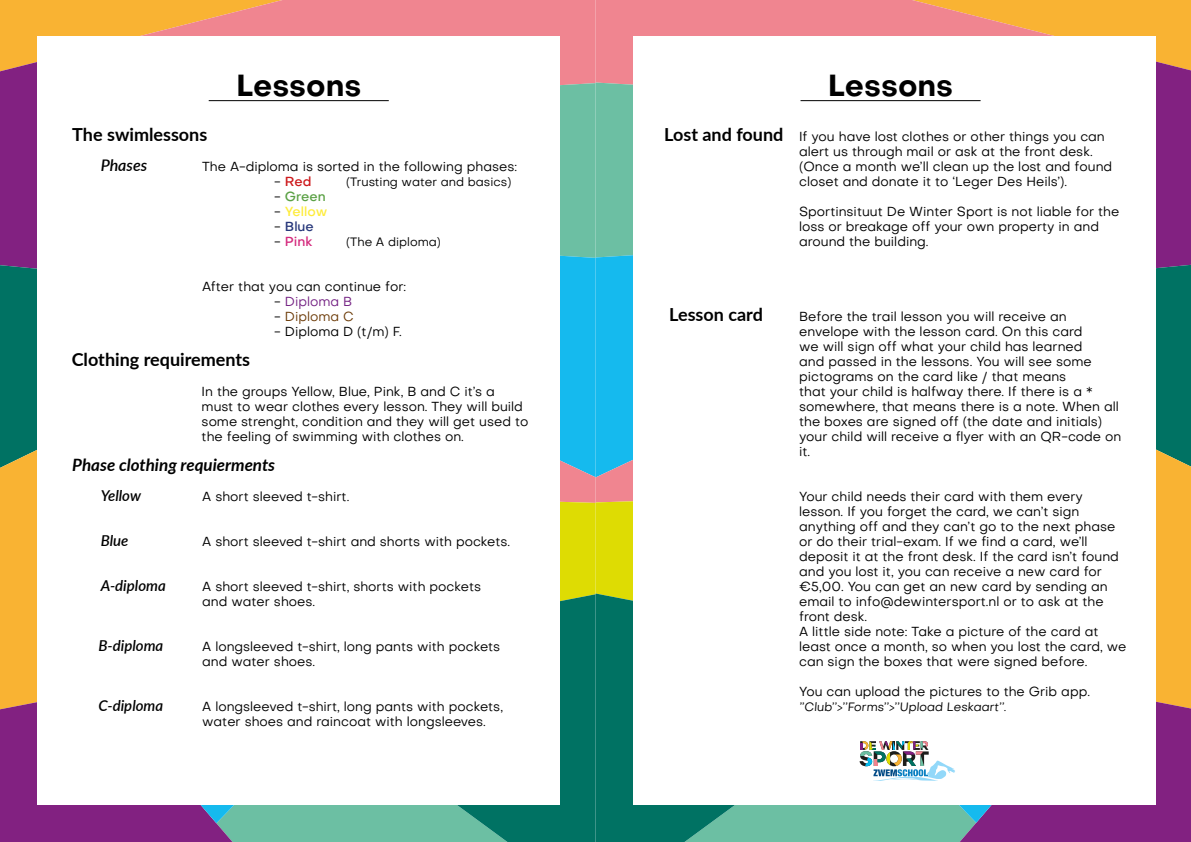
<style>
.page{position:relative;width:1191px;height:842px;background:#fff}
.page>*{position:absolute;margin:0;border:0;box-sizing:border-box;transform-origin:0 0}
.t1{font:700 30px "Objective";color:#000}
.t2{font:700 18px "Lato";color:#000}
.t3{font:italic 700 17px "Lato";color:#000}
.t4{font:italic 600 16px "Lato";color:#000}
.t5{font:italic 600 15px "Lato";color:#000}
.t6{font:13px/15px "Objective";color:#000}
.t7{font:13px "Objective";color:#742283}
.t8{font:13px "Objective";color:#6c3b08}
.t9{font:500 13px "Objective";color:#feec3c}
.t10{font:500 13px "Objective";color:#5ba145}
.t11{font:500 13px "Objective";color:#28387b}
.t12{font:500 13px "Objective";color:#d42a7d}
.t13{font:500 13px "Objective";color:#cd191c}
.t14{font:italic 12px "Objective";color:#000}
.t15{font:12px "Objective";color:#000}
.s1{font-weight:400;color:#000}
.s2{color:#000}
.s3{font-family:"Lato";font-weight:700;font-size:18px}
</style>
<div class="page">
<div style="left:1082px;top:0;width:109px;height:43px;background:#f9b333"></div>
<svg style="left:1156px;top:43px;width:35px;height:222px;background:#8e3079"></svg>
<svg style="left:595px;top:0;width:487px;height:83px;background:#f18d7f"></svg>
<div style="left:595px;top:83px;width:38px;height:156px;background:#6cbfa3"></div>
<svg style="left:595px;top:239px;width:38px;height:91px;background:#27bbe0"></svg>
<div style="left:1156px;top:265px;width:35px;height:172px;background:#007263"></div>
<svg style="left:595px;top:330px;width:38px;height:158px;background:#31b4e2"></svg>
<svg style="left:1156px;top:437px;width:35px;height:252px;background:#e4ad37"></svg>
<svg style="left:595px;top:488px;width:38px;height:105px;background:#e0d017"></svg>
<div style="left:595px;top:593px;width:89px;height:249px;background:#007263"></div>
<div style="left:633px;top:36px;width:522px;height:769px;background:#fff"></div>
<svg style="left:684px;top:689px;width:507px;height:153px"></svg>
<div style="left:0;top:0;width:110px;height:43px;background:#f9b333"></div>
<svg style="left:0;top:43px;width:37px;height:222px;background:#8e3078"></svg>
<svg style="left:110px;top:0;width:485px;height:83px;background:#f18d7e"></svg>
<div style="left:560px;top:83px;width:35px;height:156px;background:#6cbfa3"></div>
<svg style="left:560px;top:239px;width:35px;height:91px;background:#26bbdf"></svg>
<div style="left:0;top:265px;width:37px;height:172px;background:#007263"></div>
<svg style="left:560px;top:330px;width:35px;height:158px;background:#2fb3e2"></svg>
<svg style="left:0;top:437px;width:37px;height:253px;background:#e3ad37"></svg>
<svg style="left:560px;top:488px;width:35px;height:106px;background:#e0d016"></svg>
<svg style="left:0;top:690px;width:327px;height:152px;background:#854283"></svg>
<svg style="left:327px;top:594px;width:268px;height:248px;background:#1f8874"></svg>
<svg style="left:101px;top:805px;width:300px;height:18px;background:#6f869b"></svg>
<div style="left:38px;top:36px;width:522px;height:769px;background:#fff"></div>
<hr style="left:209px;top:100px;width:180px;height:1px;background:#000">
<hr style="left:800px;top:100px;width:180px;height:1px;background:#000">
<h1 class="t1" style="left:236px;top:64px;width:127px">Lessons</h1>
<h2 class="t2" style="left:72px;top:121px;width:137px">The swimlessons</h2>
<p class="t4" style="left:101px;top:154px;width:48px">Phases</p>
<p class="t6" style="left:202px;top:159px;width:316px">The A-diploma is sorted in the following phases:</p>
<p class="t13" style="left:274px;top:173px;width:39px"><span class="s1">-</span> Red</p>
<p class="t15" style="left:346px;top:174px;width:167px">(Trusting water and basics)</p>
<p class="t10" style="left:274px;top:188px;width:53px"><span class="s1">-</span> Green</p>
<p class="t9" style="left:274px;top:203px;width:55px"><span class="s1">-</span> Yellow</p>
<p class="t11" style="left:274px;top:218px;width:41px"><span class="s1">-</span> Blue</p>
<p class="t12" style="left:274px;top:233px;width:40px"><span class="s1">-</span> Pink</p>
<p class="t15" style="left:346px;top:234px;width:96px">(The A diploma)</p>
<p class="t6" style="left:202px;top:279px;width:206px">After that you can continue for:</p>
<p class="t7" style="left:274px;top:293px;width:80px"><span class="s2">-</span> Diploma B</p>
<p class="t8" style="left:274px;top:308px;width:81px"><span class="s2">-</span> Diploma C</p>
<p class="t6" style="left:274px;top:324px;width:129px">- Diploma D (t/m) F.</p>
<h2 class="t2" style="left:72px;top:346px;width:180px">Clothing requirements</h2>
<p class="t6" style="left:202px;top:384px;width:328px">In the groups Yellow, Blue, Pink, B and C it’s a must to wear clothes every lesson. They will build some strenght, condition and they will get used to the feeling of swimming with clothes on.</p>
<h3 class="t3" style="left:72px;top:452px;width:204px">Phase clothing requierments</h3>
<p class="t5" style="left:101px;top:485px;width:42px">Yellow</p>
<p class="t5" style="left:101px;top:530px;width:29px">Blue</p>
<p class="t5" style="left:101px;top:575px;width:67px">A-diploma</p>
<p class="t6" style="left:202px;top:489px;width:149px">A short sleeved t-shirt.</p>
<p class="t6" style="left:202px;top:534px;width:309px">A short sleeved t-shirt and shorts with pockets.</p>
<p class="t6" style="left:202px;top:579px;width:280px">A short sleeved t-shirt, shorts with pockets and water shoes.</p>
<p class="t6" style="left:202px;top:639px;width:300px">A longsleeved t-shirt, long pants with pockets and water shoes.</p>
<p class="t6" style="left:202px;top:699px;width:302px">A longsleeved t-shirt, long pants with pockets, water shoes and raincoat with longsleeves.</p>
<p class="t5" style="left:98px;top:635px;width:66px">B-diploma</p>
<p class="t5" style="left:98px;top:695px;width:66px">C-diploma</p>
<h1 class="t1" style="left:828px;top:64px;width:127px">Lessons</h1>
<p class="t6" style="left:799px;top:129px;width:314px;text-indent:-135px"><span class="s3">Lost and found</span> If you have lost clothes or other things you can alert us through mail or ask at the front desk. (Once a month we’ll clean up the lost and found closet and donate it to ‘Leger Des Heils’).</p>
<p class="t6" style="left:799px;top:204px;width:322px">Sportinsituut De Winter Sport is not liable for the loss or breakage off your own property in and around the building.</p>
<h2 class="t2" style="left:669px;top:301px;width:95px">Lesson card</h2>
<p class="t6" style="left:799px;top:309px;width:324px">Before the trail lesson you will receive an envelope with the lesson card. On this card<br>we will sign off what your child has learned<br>and passed in the lessons. You will see some pictograms on the card like / that means<br>that your child is halfway there. If there is a * somewhere, that means there is a note. When all the boxes are signed off (the date and initials) your child will receive a flyer with an QR-code on it.</p>
<p class="t6" style="left:799px;top:489px;width:329px">Your child needs their card with them every lesson. If you forget the card, we can’t sign anything off and they can’t go to the next phase or do their trial-exam. If we find a card, we’ll deposit it at the front desk. If the card isn’t found and you lost it, you can receive a new card for €5,00. You can get an new card by sending an email to info@dewintersport.nl or to ask at the front desk.<br>A little side note: Take a picture of the card at least once a month, so when you lost the card, we can sign the boxes that were signed before.</p>
<p class="t6" style="left:799px;top:684px;width:292px">You can upload the pictures to the Grib app.</p>
<p class="t14" style="left:799px;top:699px;width:209px">’’Club’’&gt;’’Forms’’&gt;’’Upload Leskaart’’.</p>
</div>
